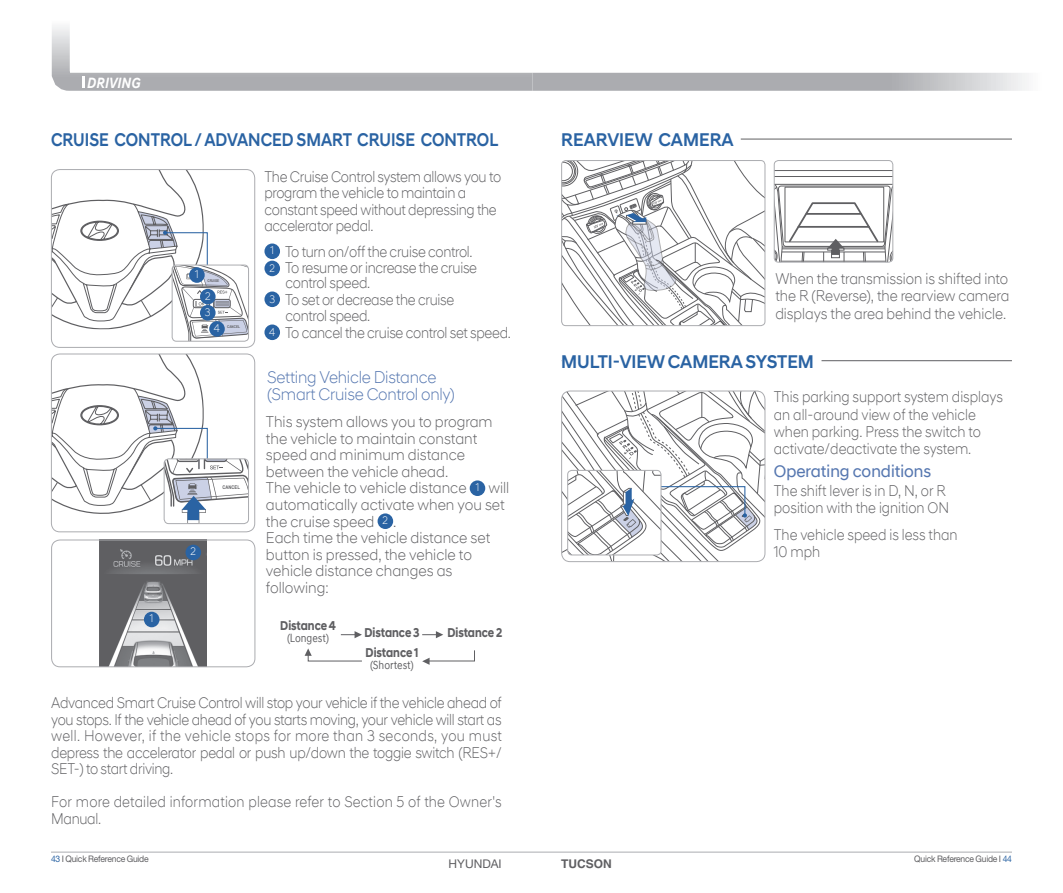
<style>
.page{position:relative;width:1063px;height:893px;background:#fff}
.page>*{position:absolute;margin:0;border:0;box-sizing:border-box;transform-origin:0 0}
.Section_Title{font:500 18.75px "Hyundai Sans Head";color:#2a63a3;scale:.87 1}
.Section_Title-2{font:500 18.75px "Hyundai Sans Head";color:#2a63a3;scale:.95 1}
.캡션_대{font:300 17.25px/17.2px "Hyundai Sans Head Office";letter-spacing:-.015em;color:#5677b0;scale:.95 1}
.t1{font:17.25px "Hyundai Sans Head Office";color:#5677b0;scale:.95 1}
.캡션_내용{font:300 15.75px/16.5px "Hyundai Sans Head Office";color:#5f5f62;scale:.9 1}
.캡션_내용-2{font:300 15.75px/16.5px "Hyundai Sans Head Office";color:#5f5f62;scale:.95 1}
.캡션_내용-3{font:300 15.75px/16.5px "Hyundai Sans Head Office";letter-spacing:-.02em;color:#5f5f62;scale:.9 1}
.ƒ_º___ªøÎ{font:300 15.75px/17.2px "Hyundai Sans Head Office";color:#5f5f62;scale:.92 1}
.t2{font:italic 700 15px "Hyundai Sans Text Office";color:#fff;scale:.9 1}
.캡션_내용-4{font:700 13.05px "Hyundai Sans Head";color:#5f5f62;scale:.85 1}
.캡션_내용-5{font:12px "Hyundai Sans Text Office";color:#5f5f62;scale:.85 1}
.t3{font:12px "Helvetica Neue LT Std";color:#5f5f62}
.t4{font:700 12px "Helvetica LT Std";color:#5f5f62}
.t5{font:300 11.25px "Hyundai Sans Head Office";color:#fff;scale:.92 1}
.t6{font:9px "Helvetica Neue LT Std";letter-spacing:-.025em;color:#5f5f62;scale:.95 1}
.t7{font:700 5.1px "Arial Narrow";color:#5f5f62}
.t8{font:700 3.75px "Arial Narrow";color:#5f5f62}
.s1{color:#2a63a3}
</style>
<div class="page">
<svg style="left:51px;top:26px;width:462px;height:65px"></svg>
<svg style="left:513px;top:72px;width:514px;height:19px;background:#b8b9bc"></svg>
<svg style="left:82px;top:76px;width:3px;height:12px"></svg>
<hr style="left:51px;top:852px;width:961px;height:1px;background:#abacb0">
<hr style="left:561px;top:139px;width:451px;height:1px;background:#5f5f62">
<div style="left:561px;top:137px;width:180px;height:5px;background:#fff"></div>
<svg style="left:563px;top:161px;width:202px;height:165px"></svg>
<div style="left:561px;top:160px;width:204px;height:166px;border:1px solid #abacb0;border-radius:4px"></div>
<hr style="left:774px;top:170px;width:119px;height:1px;background:#5f5f62">
<hr style="left:774px;top:176px;width:119px;height:1px;background:#5f5f62">
<svg style="left:774px;top:183px;width:119px;height:79px"></svg>
<div style="left:774px;top:160px;width:119px;height:102px;border:1px solid #abacb0;border-radius:4px"></div>
<div style="left:264px;top:243px;width:16px;height:16px;background:#2a63a3;border-radius:50%"></div>
<div style="left:264px;top:261px;width:16px;height:15px;background:#2a63a3;border-radius:50%"></div>
<div style="left:264px;top:291px;width:16px;height:16px;background:#2a63a3;border-radius:50%"></div>
<div style="left:264px;top:324px;width:16px;height:16px;background:#2a63a3;border-radius:50%"></div>
<img style="left:100px;top:542px;width:107px;height:123px">
<div style="left:51px;top:540px;width:204px;height:127px;border:1px solid #abacb0;border-radius:9px"></div>
<div style="left:470px;top:480px;width:15px;height:16px;background:#2a63a3;border-radius:50%"></div>
<div style="left:378px;top:513px;width:15px;height:16px;background:#2a63a3;border-radius:50%"></div>
<div style="left:186px;top:545px;width:15px;height:15px;background:#2a63a3;border-radius:50%"></div>
<div style="left:144px;top:612px;width:15px;height:15px;background:#2a63a3;border-radius:50%"></div>
<svg style="left:341px;top:631px;width:21px;height:7px"></svg>
<svg style="left:305px;top:648px;width:57px;height:14px"></svg>
<svg style="left:422px;top:631px;width:21px;height:7px"></svg>
<svg style="left:422px;top:650px;width:53px;height:15px"></svg>
<div style="left:51px;top:169px;width:204px;height:179px;border:1px solid #abacb0;border-radius:9px"></div>
<div style="left:51px;top:354px;width:204px;height:178px;border:1px solid #abacb0;border-radius:9px"></div>
<svg style="left:51px;top:170px;width:198px;height:171px"></svg>
<div style="left:172px;top:265px;width:77px;height:76px;border:1px solid #abacb0;border-radius:4px"></div>
<div style="left:200px;top:289px;width:16px;height:15px;background:#2a63a3;border-radius:50%"></div>
<div style="left:200px;top:305px;width:16px;height:16px;background:#2a63a3;border-radius:50%"></div>
<div style="left:209px;top:321px;width:16px;height:16px;background:#2a63a3;border-radius:50%"></div>
<div style="left:189px;top:267px;width:16px;height:16px;background:#2a63a3;border-radius:50%"></div>
<svg style="left:51px;top:354px;width:198px;height:170px"></svg>
<div style="left:164px;top:459px;width:85px;height:65px;border:1px solid #abacb0;border-radius:5px"></div>
<hr style="left:561px;top:360px;width:451px;height:1px;background:#5f5f62">
<hr style="left:561px;top:359px;width:261px;height:4px;background:#fff">
<svg style="left:562px;top:391px;width:204px;height:171px"></svg>
<div style="left:567px;top:470px;width:94px;height:85px;border:1px solid #abacb0;border-radius:4px"></div>
<p class="t2" style="left:87px;top:73px;width:61px">DRIVING</p>
<p class="Section_Title" style="left:51px;top:128px;width:516px">CRUISE CONTROL / ADVANCED SMART CRUISE CONTROL</p>
<p class="t5" style="left:150px;top:612px;width:5px">1</p>
<p class="t5" style="left:195px;top:268px;width:5px">1</p>
<p class="t8" style="left:208px;top:278px;width:13px">CRUISE</p>
<p class="t5" style="left:205px;top:289px;width:7px">2</p>
<p class="t5" style="left:205px;top:305px;width:8px">3</p>
<p class="t5" style="left:214px;top:322px;width:8px">4</p>
<p class="t8" style="left:227px;top:324px;width:14px">CANCEL</p>
<p class="t5" style="left:191px;top:545px;width:7px">2</p>
<p class="t7" style="left:223px;top:483px;width:19px">CANCEL</p>
<p class="캡션_내용-3" style="left:264px;top:168px;width:265px">The Cruise Control system allows you to program the vehicle to maintain a constant speed without depressing the accelerator pedal.</p>
<p class="t5" style="left:271px;top:243px;width:5px">1</p>
<p class="캡션_내용-3" style="left:285px;top:243px;width:210px">To turn on/off the cruise control.</p>
<p class="t5" style="left:270px;top:261px;width:7px">2</p>
<p class="캡션_내용-3" style="left:285px;top:259px;width:215px">To resume or increase the cruise</p>
<p class="캡션_내용-3" style="left:285px;top:274px;width:96px">control speed.</p>
<p class="t5" style="left:269px;top:293px;width:8px">3</p>
<p class="캡션_내용-3" style="left:285px;top:291px;width:190px">To set or decrease the cruise</p>
<p class="캡션_내용-3" style="left:285px;top:307px;width:96px">control speed.</p>
<p class="t5" style="left:269px;top:326px;width:8px">4</p>
<p class="캡션_내용-3" style="left:285px;top:324px;width:253px">To cancel the cruise control set speed.</p>
<p class="캡션_대" style="left:267px;top:368px;width:199px">Setting Vehicle Distance (Smart Cruise Control only)</p>
<p class="캡션_내용-2" style="left:266px;top:414px;width:240px">This system allows you to program the vehicle to maintain constant speed and minimum distance between the vehicle ahead.</p>
<p class="캡션_내용-2" style="left:266px;top:480px;width:213px">The vehicle to vehicle distance</p>
<p class="t5" style="left:476px;top:480px;width:5px">1</p>
<p class="캡션_내용-2" style="left:488px;top:480px;width:24px">will</p>
<p class="캡션_내용-2" style="left:266px;top:496px;width:253px">automatically activate when you set</p>
<p class="캡션_내용-2" style="left:266px;top:513px;width:116px">the cruise speed</p>
<p class="t5" style="left:383px;top:513px;width:7px">2</p>
<p class="캡션_내용-2" style="left:393px;top:513px;width:5px">.</p>
<p class="캡션_내용-2" style="left:266px;top:529px;width:238px">Each time the vehicle distance set button is pressed, the vehicle to vehicle distance changes as following:</p>
<p class="캡션_내용-4" style="left:280px;top:617px;width:67px">Distance 4</p>
<p class="캡션_내용-5" style="left:287px;top:631px;width:51px">(Longest)</p>
<p class="캡션_내용-4" style="left:365px;top:625px;width:66px">Distance 3</p>
<p class="캡션_내용-4" style="left:447px;top:625px;width:66px">Distance 2</p>
<p class="캡션_내용-4" style="left:366px;top:644px;width:64px">Distance 1</p>
<p class="캡션_내용-5" style="left:370px;top:658px;width:53px">(Shortest)</p>
<p class="캡션_내용" style="left:51px;top:694px;width:502px;text-align:justify">Advanced Smart Cruise Control will stop your vehicle if the vehicle ahead of you stops. If the vehicle ahead of you starts moving, your vehicle will start as well. However, if the vehicle stops for more than 3 seconds, you must depress the accelerator pedal or push up/down the toggie switch (RES+/ SET-) to start driving.</p>
<p class="캡션_내용" style="left:51px;top:793px;width:502px">For more detailed information please refer to Section 5 of the Owner's<br>Manual.</p>
<p class="Section_Title-2" style="left:561px;top:128px;width:183px">REARVIEW CAMERA</p>
<p class="ƒ_º___ªøÎ" style="left:775px;top:270px;width:255px">When the transmission is shifted into</p>
<p class="ƒ_º___ªøÎ" style="left:775px;top:287px;width:256px">the R (Reverse), the rearview camera displays the area behind the vehicle.</p>
<p class="Section_Title-2" style="left:561px;top:350px;width:268px">MULTI-VIEW CAMERA SYSTEM</p>
<p class="캡션_내용" style="left:774px;top:388px;width:256px;line-height:17.2px">This parking support system displays an all-around view of the vehicle when parking. Press the switch to activate/deactivate the system.</p>
<p class="t1" style="left:774px;top:461px;width:167px">Operating conditions</p>
<p class="캡션_내용" style="left:774px;top:482px;width:193px">The shift lever is in D, N, or R</p>
<p class="캡션_내용" style="left:774px;top:500px;width:196px">position with the ignition ON</p>
<p class="캡션_내용" style="left:774px;top:526px;width:206px">The vehicle speed is less than</p>
<p class="캡션_내용" style="left:774px;top:543px;width:53px">10 mph</p>
<p class="t6" style="left:51px;top:853px;width:104px"><span class="s1">43</span> I Quick Reference Guide</p>
<p class="t6" style="left:914px;top:853px;width:104px">Quick Reference Guide I <span class="s1">44</span></p>
<p class="t3" style="left:449px;top:856px;width:55px">HYUNDAI</p>
<p class="t4" style="left:561px;top:856px;width:52px">TUCSON</p>
</div>
